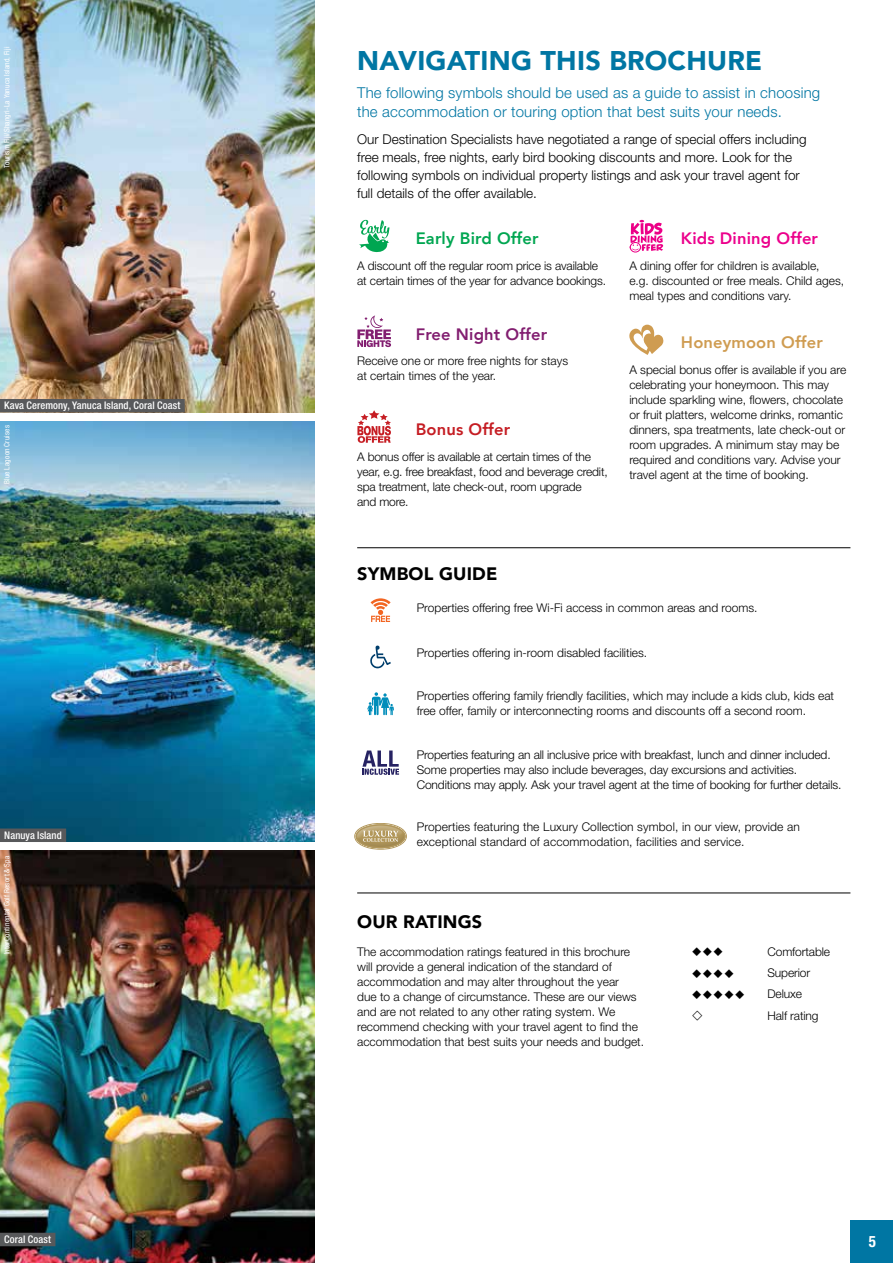
<style>
.page{position:relative;width:893px;height:1263px;background:#fff}
.page>*{position:absolute;margin:0;border:0;box-sizing:border-box;transform-origin:0 0}
.t1{font:900 27px "Avenir";letter-spacing:.01em;color:#0076a3}
.t2{font:900 18px "Avenir";letter-spacing:.01em;color:#000}
.t3{font:800 16.5px "Avenir";letter-spacing:.01em;color:#ec008c}
.t4{font:800 16.5px "Avenir";letter-spacing:.01em;color:#00a651}
.t5{font:800 16.5px "Avenir";letter-spacing:.01em;color:#821e70}
.t6{font:800 16.5px "Avenir";letter-spacing:.01em;color:#cf9c51}
.t7{font:800 16.5px "Avenir";letter-spacing:.01em;color:#c51d23}
.t8{font:700 condensed 15.75px "Helvetica Neue LT Std";color:#fff;scale:.95 1}
.t9{font:300 15px/19.5px "Helvetica Neue LT Std";letter-spacing:.01em;color:#0076a3}
.t10{font:300 13.5px/18px "Helvetica Neue LT Std";color:#000}
.t11{font:300 12px/15px "Helvetica Neue LT Std";color:#000}
.t12{font:500 condensed 10.5px "Helvetica Neue LT Std";letter-spacing:.01em;color:#fff}
.t13{font:condensed 7.5px "Helvetica Neue LT Std";letter-spacing:.02em;color:#fff}
</style>
<div class="page">
<hr style="left:357px;top:892px;width:493px;height:1px;background:#000">
<svg style="left:371px;top:598px;width:20px;height:24px"></svg>
<svg style="left:370px;top:646px;width:21px;height:22px"></svg>
<svg style="left:367px;top:692px;width:27px;height:23px"></svg>
<svg style="left:362px;top:750px;width:37px;height:25px"></svg>
<div style="left:354px;top:823px;width:53px;height:26px;border:1px solid #b2975a;border-radius:50%"></div>
<svg style="left:356px;top:824px;width:49px;height:24px"></svg>
<hr style="left:357px;top:547px;width:493px;height:1px;background:#000">
<svg style="left:359px;top:220px;width:30px;height:32px"></svg>
<svg style="left:357px;top:315px;width:34px;height:32px"></svg>
<svg style="left:357px;top:410px;width:34px;height:33px"></svg>
<div style="left:630px;top:242px;width:11px;height:10px;border:1px solid #ec0087;border-radius:50%"></div>
<svg style="left:630px;top:220px;width:33px;height:31px"></svg>
<svg style="left:629px;top:325px;width:34px;height:30px"></svg>
<img style="left:0;top:0;width:315px;height:412px">
<img style="left:0;top:421px;width:315px;height:421px">
<img style="left:0;top:850px;width:315px;height:413px">
<div style="left:0;top:399px;width:185px;height:13px;background:#58595b"></div>
<div style="left:0;top:828px;width:66px;height:14px;background:#58595b"></div>
<div style="left:0;top:1233px;width:55px;height:13px;background:#58595b"></div>
<div style="left:850px;top:1220px;width:43px;height:43px;background:#0076a3"></div>
<p class="t13" style="left:3px;top:168px;width:123px;rotate:-90deg">Tourism Fiji/Shangri-La Yanuca Island, Fiji</p>
<p class="t12" style="left:4px;top:399px;width:178px">Kava Ceremony, Yanuca Island, Coral Coast</p>
<p class="t13" style="left:3px;top:484px;width:60px;rotate:-90deg">Blue Lagoon Cruises</p>
<p class="t12" style="left:4px;top:829px;width:59px">Nanuya Island</p>
<p class="t13" style="left:3px;top:954px;width:100px;rotate:-90deg">InterContinental Golf Resort &amp; Spa</p>
<p class="t12" style="left:4px;top:1233px;width:48px">Coral Coast</p>
<h1 class="t1" style="left:357px;top:37px;width:407px">NAVIGATING THIS BROCHURE</h1>
<p class="t9" style="left:357px;top:82px;width:465px">The following symbols should be used as a guide to assist in choosing the accommodation or touring option that best suits your needs.</p>
<p class="t10" style="left:357px;top:130px;width:451px">Our Destination Specialists have negotiated a range of special offers including free meals, free nights, early bird booking discounts and more. Look for the following symbols on individual property listings and ask your travel agent for full details of the offer available.</p>
<h3 class="t4" style="left:416px;top:226px;width:124px">Early Bird Offer</h3>
<p class="t11" style="left:357px;top:258px;width:250px">A discount off the regular room price is available at certain times of the year for advance bookings.</p>
<h3 class="t5" style="left:416px;top:321px;width:133px">Free Night Offer</h3>
<p class="t11" style="left:357px;top:353px;width:212px">Receive one or more free nights for stays at certain times of the year.</p>
<h3 class="t7" style="left:416px;top:416px;width:96px">Bonus Offer</h3>
<p class="t11" style="left:357px;top:449px;width:252px">A bonus offer is available at certain times of the year, e.g. free breakfast, food and beverage credit, spa treatment, late check-out, room upgrade<br>and more.</p>
<h3 class="t3" style="left:681px;top:226px;width:139px">Kids Dining Offer</h3>
<p class="t11" style="left:629px;top:258px;width:216px">A dining offer for children is available,<br>e.g. discounted or free meals. Child ages, meal types and conditions vary.</p>
<h3 class="t6" style="left:681px;top:329px;width:143px">Honeymoon Offer</h3>
<p class="t11" style="left:629px;top:362px;width:218px">A special bonus offer is available if you are celebrating your honeymoon. This may include sparkling wine, flowers, chocolate or fruit platters, welcome drinks, romantic dinners, spa treatments, late check-out or room upgrades. A minimum stay may be required and conditions vary. Advise your travel agent at the time of booking.</p>
<h2 class="t2" style="left:357px;top:558px;width:142px">SYMBOL GUIDE</h2>
<p class="t11" style="left:417px;top:600px;width:342px">Properties offering free Wi-Fi access in common areas and rooms.</p>
<p class="t11" style="left:417px;top:645px;width:232px">Properties offering in-room disabled facilities.</p>
<p class="t11" style="left:417px;top:687px;width:419px">Properties offering family friendly facilities, which may include a kids club, kids eat free offer, family or interconnecting rooms and discounts off a second room.</p>
<p class="t11" style="left:417px;top:747px;width:426px">Properties featuring an all inclusive price with breakfast, lunch and dinner included.<br>Some properties may also include beverages, day excursions and activities.<br>Conditions may apply. Ask your travel agent at the time of booking for further details.</p>
<p class="t11" style="left:417px;top:819px;width:385px">Properties featuring the Luxury Collection symbol, in our view, provide an exceptional standard of accommodation, facilities and service.</p>
<h2 class="t2" style="left:357px;top:907px;width:127px">OUR RATINGS</h2>
<p class="t11" style="left:357px;top:944px;width:288px">The accommodation ratings featured in this brochure will provide a general indication of the standard of accommodation and may alter throughout the year<br>due to a change of circumstance. These are our views and are not related to any other rating system. We recommend checking with your travel agent to find the accommodation that best suits your needs and budget.</p>
<p class="t11" style="left:767px;top:941px;width:64px;line-height:21.3px">Comfortable<br>Superior<br>Deluxe<br>Half rating</p>
<h3 class="t8" style="left:869px;top:1232px;width:9px">5</h3>
</div>
